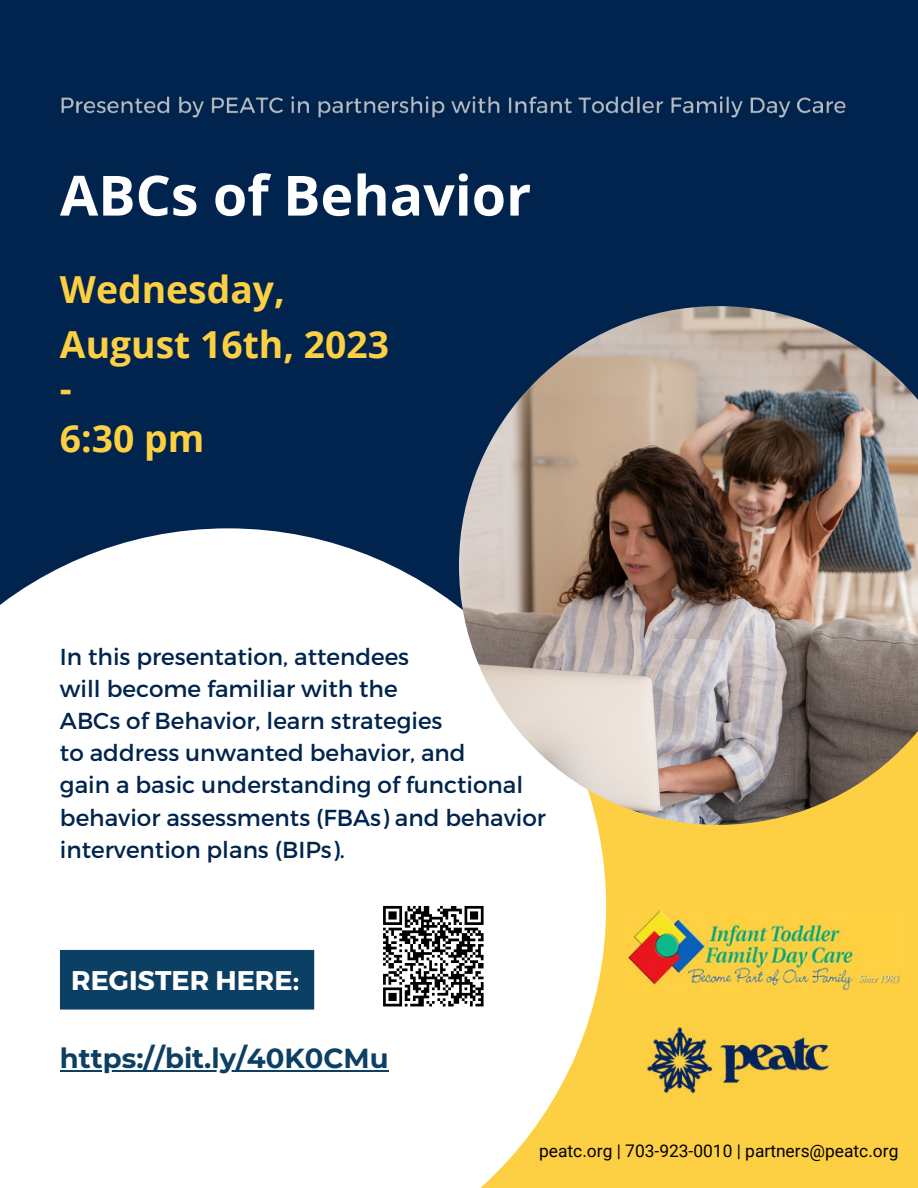
<style>
.page{position:relative;width:918px;height:1188px;background:#00244e}
.page>*{position:absolute;margin:0;border:0;box-sizing:border-box;transform-origin:0 0}
.t1{font:700 55.5px "Open Sans";color:#fff}
.t2{font:700 37.35px/55.1px "Open Sans";color:#fdd043}
.t3{font:700 27.45px "Montserrat";color:#0c3f64}
.t4{font:700 27px "Montserrat";color:#fff}
.t5{font:23.1px/32.2px "Montserrat";color:#00244e}
.t6{font:17.4px "Roboto";color:#000}
</style>
<div class="page">
<div style="left:406px;top:674px;width:512px;height:514px;background:#fdd043"></div>
<svg style="left:0;top:528px;width:606px;height:660px;background:#f5f5f2"></svg>
<hr style="left:60px;top:1070px;width:329px;height:2px;background:#0c3f64">
<img style="left:61px;top:96px;width:785px;height:22px">
<img style="left:459px;top:306px;width:459px;height:519px">
<div style="left:60px;top:950px;width:254px;height:60px;background:#0c3f64"></div>
<div style="left:378px;top:900px;width:111px;height:114px;background:#fff"></div>
<svg style="left:383px;top:906px;width:101px;height:101px"></svg>
<img style="left:628px;top:910px;width:272px;height:81px">
<img style="left:646px;top:1027px;width:183px;height:67px">
<h1 class="t1" style="left:60px;top:156px;width:473px">ABCs of Behavior</h1>
<h2 class="t2" style="left:60px;top:261px;width:331px">Wednesday,<br>August 16th, 2023</h2>
<h2 class="t2" style="left:60px;top:363px;width:146px;line-height:49.5px">-<br>6:30 pm</h2>
<p class="t5" style="left:60px;top:640px;width:488px">In this presentation, attendees<br>will become familiar with the<br>ABCs of Behavior, learn strategies<br>to address unwanted behavior, and<br>gain a basic understanding of functional behavior assessments (FBAs) and behavior intervention plans (BIPs).</p>
<p class="t4" style="left:71px;top:964px;width:230px">REGISTER HERE:</p>
<p class="t3" style="left:60px;top:1038px;width:330px">https://bit.ly/40K0CMu</p>
<p class="t6" style="left:539px;top:1139px;width:361px">peatc.org | 703-923-0010 | partners@peatc.org</p>
</div>
